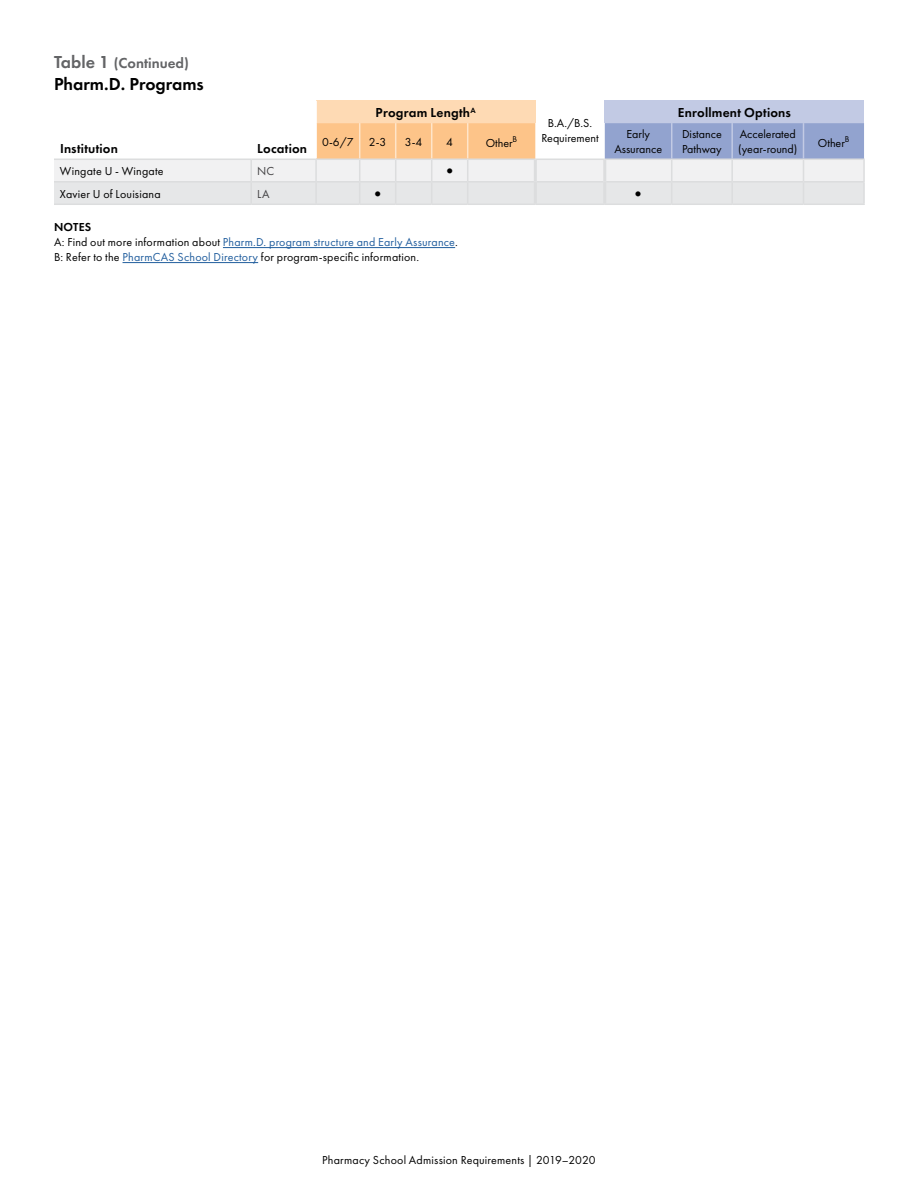
<style>
.page{position:relative;width:918px;height:1188px;background:#fff}
.page>*{position:absolute;margin:0;border:0;box-sizing:border-box;transform-origin:0 0}
.t1{font:600 18px "Futura PT";color:#000}
.t2{font:800 18px "Futura PT";color:#000}
.t3{font:600 15px "Futura PT";color:#636466}
.t4{font:600 13.5px "Futura PT";letter-spacing:.015em;color:#000}
.t5{font:12px/15px "Futura PT";letter-spacing:.015em;color:#000}
.t6{font:12px "Futura PT";color:#414042}
.s1{font-size:18px}
.s2{font-weight:600}
.s3{color:#215e9e}
</style>
<div class="page">
<hr style="left:223px;top:247px;width:232px;height:1px;background:#215e9e">
<hr style="left:123px;top:262px;width:135px;height:1px;background:#215e9e">
<div style="left:316px;top:101px;width:219px;height:22px;background:#fedab4"></div>
<div style="left:605px;top:101px;width:259px;height:22px;background:#c2cae4"></div>
<hr style="left:54px;top:204px;width:197px;height:1px;background:#dcddde">
<hr style="left:251px;top:204px;width:65px;height:1px;background:#dcddde">
<hr style="left:863px;top:160px;width:2px;height:21px;background:#dcddde">
<hr style="left:804px;top:181px;width:61px;height:2px;background:#dcddde">
<hr style="left:863px;top:183px;width:2px;height:21px;background:#dcddde">
<hr style="left:316px;top:204px;width:44px;height:1px;background:#dcddde">
<hr style="left:360px;top:204px;width:36px;height:1px;background:#dcddde">
<hr style="left:396px;top:204px;width:36px;height:1px;background:#dcddde">
<hr style="left:432px;top:204px;width:36px;height:1px;background:#dcddde">
<hr style="left:468px;top:204px;width:67px;height:1px;background:#dcddde">
<hr style="left:535px;top:204px;width:70px;height:1px;background:#dcddde">
<hr style="left:605px;top:204px;width:67px;height:1px;background:#dcddde">
<hr style="left:672px;top:204px;width:60px;height:1px;background:#dcddde">
<hr style="left:732px;top:204px;width:72px;height:1px;background:#dcddde">
<hr style="left:804px;top:204px;width:61px;height:1px;background:#dcddde">
<hr style="left:804px;top:159px;width:61px;height:1px;background:#dcddde">
<hr style="left:315px;top:101px;width:2px;height:22px;background:#fff">
<svg style="left:54px;top:123px;width:810px;height:81px"></svg>
<hr style="left:534px;top:160px;width:3px;height:22px;background:#dcddde">
<hr style="left:534px;top:182px;width:3px;height:22px;background:#dcddde">
<hr style="left:535px;top:159px;width:70px;height:1px;background:#dcddde">
<p class="t3" style="left:54px;top:53px;width:136px"><span class="s1">Table 1</span> (Continued)</p>
<h1 class="t1" style="left:54px;top:73px;width:151px">Pharm.D. Programs</h1>
<p class="t4" style="left:60px;top:140px;width:59px">Institution</p>
<p class="t4" style="left:257px;top:140px;width:51px">Location</p>
<p class="t4" style="left:376px;top:104px;width:102px">Program Length<sup>A</sup></p>
<p class="t4" style="left:678px;top:104px;width:115px">Enrollment Options</p>
<p class="t5" style="left:541px;top:116px;width:59px;text-align:center">B.A./B.S.<br>Requirement</p>
<p class="t5" style="left:322px;top:134px;width:33px">0-6/7</p>
<p class="t5" style="left:369px;top:134px;width:19px">2-3</p>
<p class="t5" style="left:405px;top:134px;width:19px">3-4</p>
<p class="t5" style="left:446px;top:134px;width:8px">4</p>
<p class="t5" style="left:486px;top:135px;width:33px">Other<sup>B</sup></p>
<p class="t5" style="left:614px;top:127px;width:49px;text-align:center">Early<br>Assurance</p>
<p class="t5" style="left:682px;top:127px;width:41px">Distance<br>Pathway</p>
<p class="t5" style="left:738px;top:127px;width:61px">Accelerated (year-round)</p>
<p class="t5" style="left:818px;top:135px;width:33px">Other<sup>B</sup></p>
<p class="t5" style="left:60px;top:164px;width:105px">Wingate U - Wingate</p>
<p class="t6" style="left:257px;top:164px;width:19px">NC</p>
<h1 class="t2" style="left:441px;top:160px;width:19px">•</h1>
<p class="t5" style="left:60px;top:186px;width:102px">Xavier U of Louisiana</p>
<p class="t6" style="left:257px;top:186px;width:14px">LA</p>
<h1 class="t2" style="left:369px;top:183px;width:19px">•</h1>
<h1 class="t2" style="left:629px;top:183px;width:19px">•</h1>
<p class="t5" style="left:54px;top:220px;width:405px"><span class="s2">NOTES<br></span>A: Find out more information about <span class="s3">Pharm.D. program structure and Early Assurance</span>.<br>B: Refer to the <span class="s3">PharmCAS School Directory</span> for program-specific information.</p>
<p class="t5" style="left:322px;top:1152px;width:275px">Pharmacy School Admission Requirements | 2019–2020</p>
</div>
